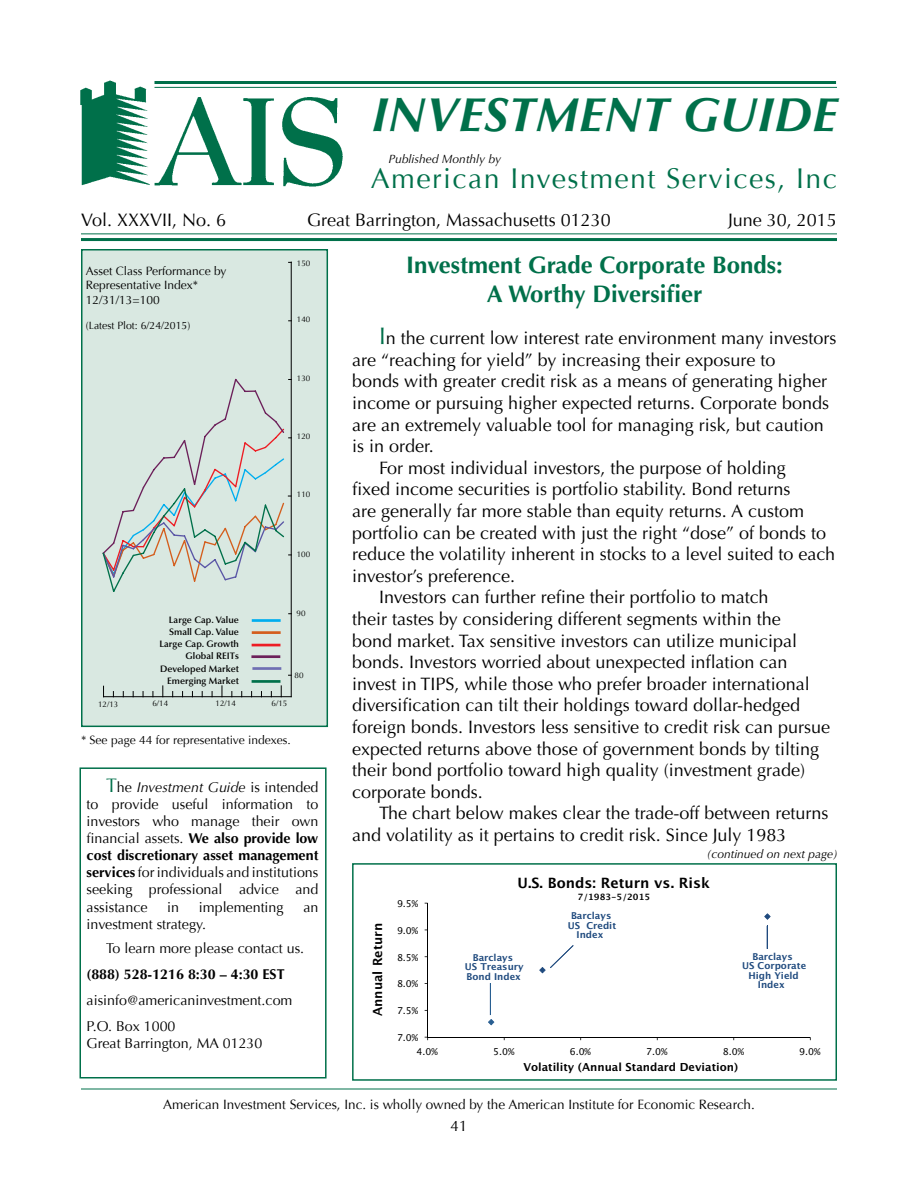
<style>
.page{position:relative;width:918px;height:1188px;background:#fff}
.page>*{position:absolute;margin:0;border:0;box-sizing:border-box;transform-origin:0 0}
.t1{font:italic 700 48px "Optima";letter-spacing:.01em;color:#00704a}
.t2{font:28.5px "Optima";letter-spacing:.05em;color:#00704a}
.t3{font:700 24px/28.8px "Optima";color:#00704a;text-align:center}
.t4{font:18px "Optima";color:#000}
.t5{font:18px "Optima";color:#000}
.t6{font:15px "Optima";color:#000}
.t7{font:14.25px/17.1px "Optima";color:#000}
.t8{font:700 14.25px "Optima";color:#000}
.t9{font:700 14.25px "Lucida Grande";color:#000}
.t10{font:13.5px "Optima";color:#000}
.t11{font:700 12.6px "Lucida Grande";color:#000}
.t12{font:12px/14.4px "Optima";color:#000}
.t13{font:italic 12px "Optima";color:#000}
.t14{font:700 11.1px "Lucida Grande";color:#000}
.t15{font:10.5px "Optima";color:#000}
.t16{font:600 9.45px/12.1px "Optima";color:#000;text-align:right}
.t17{font:700 9.45px/9.4px "Lucida Grande";color:#1f4a7e;text-align:center}
.t18{font:9.45px "Lucida Grande";color:#000}
.t19{font:8.7px "Lucida Grande";color:#000}
.t20{font:700 8.7px "Lucida Grande";color:#000}
.t21{font:8.1px "Optima";color:#000}
.t22{font:700 7.95px/8.7px "Lucida Grande";color:#000;text-align:center}
.s1{font-size:19.5px;color:#00704a}
.s2{font-style:italic}
.s3{font-weight:700}
.s4{font-size:24px;color:#00704a}
</style>
<div class="page">
<img style="left:80px;top:80px;width:270px;height:107px">
<hr style="left:81px;top:238px;width:756px;height:3px;background:#00704a">
<hr style="left:81px;top:234px;width:756px;height:1px;background:#00704a">
<hr style="left:154px;top:81px;width:682px;height:3px;background:#00704a">
<hr style="left:154px;top:87px;width:683px;height:1px;background:#00704a">
<div style="left:81px;top:249px;width:247px;height:478px;background:#d9e8e1;border:2px solid #00704a"></div>
<hr style="left:81px;top:1089px;width:756px;height:1px;background:#00704a">
<hr style="left:104px;top:696px;width:187px;height:1px;background:#000">
<hr style="left:291px;top:262px;width:1px;height:435px;background:#000">
<hr style="left:251px;top:655px;width:29px;height:3px;background:#6c205a">
<hr style="left:252px;top:667px;width:29px;height:3px;background:#6f6fb3">
<hr style="left:252px;top:631px;width:29px;height:3px;background:#d45e1d">
<hr style="left:252px;top:644px;width:28px;height:2px;background:#ed1d24">
<hr style="left:252px;top:680px;width:28px;height:3px;background:#00704a">
<hr style="left:252px;top:619px;width:29px;height:3px;background:#00aeef">
<svg style="left:102px;top:378px;width:189px;height:215px"></svg>
<div style="left:80px;top:767px;width:247px;height:311px;background:#fff;border:2px solid #00704a"></div>
<hr style="left:427px;top:903px;width:1px;height:134px;background:#000">
<hr style="left:428px;top:1037px;width:382px;height:1px;background:#000">
<svg style="left:488px;top:1019px;width:6px;height:6px"></svg>
<svg style="left:764px;top:913px;width:7px;height:7px"></svg>
<hr style="left:490px;top:983px;width:1px;height:32px;background:#285e91">
<svg style="left:539px;top:945px;width:35px;height:28px"></svg>
<svg style="left:767px;top:926px;width:1px;height:23px"></svg>
<div style="left:352px;top:863px;width:485px;height:218px;border:2px solid #00704a"></div>
<h1 class="t1" style="left:372px;top:87px;width:467px">INVESTMENT GUIDE</h1>
<h2 class="t2" style="left:371px;top:161px;width:468px">American Investment Services, Inc</h2>
<p class="t13" style="left:389px;top:152px;width:114px">Published Monthly by</p>
<p class="t5" style="left:81px;top:209px;width:147px">Vol. XXXVII, No. 6</p>
<p class="t5" style="left:307px;top:209px;width:305px">Great Barrington, Massachusetts 01230</p>
<p class="t5" style="left:728px;top:209px;width:110px">June 30, 2015</p>
<p class="t12" style="left:86px;top:264px;width:142px">Asset Class Performance by<br>Representative Index*<br>12/31/13=100</p>
<p class="t15" style="left:86px;top:319px;width:106px">(Latest Plot: 6/24/2015)</p>
<p class="t21" style="left:297px;top:259px;width:15px">150</p>
<p class="t21" style="left:297px;top:315px;width:15px">140</p>
<p class="t21" style="left:297px;top:374px;width:15px">130</p>
<p class="t21" style="left:297px;top:432px;width:15px">120</p>
<p class="t21" style="left:297px;top:490px;width:15px">110</p>
<p class="t21" style="left:297px;top:549px;width:15px">100</p>
<p class="t16" style="left:160px;top:614px;width:81px">Large Cap. Value<br>Small Cap. Value<br>Large Cap. Growth<br>Global REITs<br>Developed Market<br>Emerging Market</p>
<p class="t21" style="left:98px;top:699px;width:22px">12/13</p>
<p class="t21" style="left:152px;top:699px;width:17px">6/14</p>
<p class="t21" style="left:216px;top:699px;width:22px">12/14</p>
<p class="t21" style="left:272px;top:699px;width:17px">6/15</p>
<p class="t21" style="left:297px;top:609px;width:11px">90</p>
<p class="t21" style="left:295px;top:670px;width:11px">80</p>
<p class="t12" style="left:81px;top:733px;width:211px">* See page 44 for representative indexes.</p>
<p class="t7" style="left:87px;top:779px;width:233px;text-align:justify;text-indent:19px"><span class="s1">T</span>he <span class="s2">Investment Guide</span> is intended to provide useful information to investors who manage their own financial assets. <span class="s3">We also provide low cost discretionary asset management services</span> for individuals and institutions seeking professional advice and assistance</p>
<p class="t7" style="left:167px;top:898px;width:13px">in</p>
<p class="t7" style="left:199px;top:898px;width:86px">implementing</p>
<p class="t7" style="left:303px;top:898px;width:17px">an</p>
<p class="t7" style="left:106px;top:912px;width:200px;line-height:24px;text-indent:-19px">investment strategy.<br>To learn more please contact us.</p>
<p class="t8" style="left:87px;top:966px;width:200px">(888) 528-1216 8:30 – 4:30 EST</p>
<p class="t7" style="left:87px;top:987px;width:207px;line-height:26.1px">aisinfo@americaninvestment.com<br>P.O. Box 1000</p>
<p class="t7" style="left:87px;top:1035px;width:177px">Great Barrington, MA 01230</p>
<h3 class="t3" style="left:406px;top:251px;width:378px">Investment Grade Corporate Bonds:<br>A Worthy Diversifier</h3>
<p class="t4" style="left:379px;top:328px;width:459px"><span class="s4">I</span>n the current low interest rate environment many investors</p>
<p class="t4" style="left:352px;top:349px;width:425px">are “reaching for yield” by increasing their exposure to</p>
<p class="t4" style="left:352px;top:371px;width:476px">bonds with greater credit risk as a means of generating higher</p>
<p class="t4" style="left:352px;top:393px;width:478px">income or pursuing higher expected returns. Corporate bonds</p>
<p class="t4" style="left:352px;top:414px;width:473px">are an extremely valuable tool for managing risk, but caution</p>
<p class="t4" style="left:352px;top:436px;width:83px">is in order.</p>
<p class="t4" style="left:379px;top:457px;width:408px">For most individual investors, the purpose of holding</p>
<p class="t4" style="left:352px;top:479px;width:440px">fixed income securities is portfolio stability. Bond returns</p>
<p class="t4" style="left:352px;top:501px;width:454px">are generally far more stable than equity returns. A custom</p>
<p class="t4" style="left:352px;top:522px;width:476px">portfolio can be created with just the right “dose” of bonds to</p>
<p class="t4" style="left:352px;top:544px;width:485px">reduce the volatility inherent in stocks to a level suited to each</p>
<p class="t4" style="left:352px;top:565px;width:164px">investor’s preference.</p>
<p class="t4" style="left:379px;top:587px;width:391px">Investors can further refine their portfolio to match</p>
<p class="t4" style="left:352px;top:609px;width:430px">their tastes by considering different segments within the</p>
<p class="t4" style="left:352px;top:630px;width:447px">bond market. Tax sensitive investors can utilize municipal</p>
<p class="t4" style="left:352px;top:652px;width:437px">bonds. Investors worried about unexpected inflation can</p>
<p class="t4" style="left:352px;top:673px;width:459px">invest in TIPS, while those who prefer broader international</p>
<p class="t4" style="left:352px;top:695px;width:450px">diversification can tilt their holdings toward dollar-hedged</p>
<p class="t4" style="left:352px;top:717px;width:480px">foreign bonds. Investors less sensitive to credit risk can pursue</p>
<p class="t4" style="left:352px;top:738px;width:469px">expected returns above those of government bonds by tilting</p>
<p class="t4" style="left:352px;top:760px;width:455px">their bond portfolio toward high quality (investment grade)</p>
<p class="t4" style="left:352px;top:781px;width:132px">corporate bonds.</p>
<p class="t4" style="left:379px;top:803px;width:451px">The chart below makes clear the trade-off between returns</p>
<p class="t4" style="left:352px;top:825px;width:436px">and volatility as it pertains to credit risk. Since July 1983</p>
<p class="t22" style="left:363px;top:633px;width:177px">Correlation Between Barclays US High Yield<br>Corporate Bond Index ("junk bonds")</p>
<p class="t22" style="left:633px;top:638px;width:160px">Correlation Between Barclays US Credit</p>
<p class="t19" style="left:576px;top:678px;width:75px">U.S. Stock Market</p>
<p class="t14" style="left:430px;top:695px;width:19px">0.6</p>
<p class="t14" style="left:707px;top:696px;width:19px">0.2</p>
<p class="t11" style="left:367px;top:1016px;width:95px;rotate:-90deg">Annual Return</p>
<p class="t18" style="left:397px;top:898px;width:23px">9.5%</p>
<p class="t18" style="left:397px;top:925px;width:23px">9.0%</p>
<p class="t18" style="left:397px;top:952px;width:23px">8.5%</p>
<p class="t18" style="left:397px;top:979px;width:23px">8.0%</p>
<p class="t18" style="left:397px;top:1005px;width:23px">7.5%</p>
<p class="t18" style="left:397px;top:1032px;width:23px">7.0%</p>
<p class="t13" style="left:707px;top:847px;width:132px">(continued on next page)</p>
<p class="t9" style="left:518px;top:872px;width:194px">U.S. Bonds: Return vs. Risk</p>
<p class="t20" style="left:578px;top:890px;width:74px">7/1983-5/2015</p>
<p class="t17" style="left:465px;top:953px;width:60px">Barclays<br>US Treasury<br>Bond Index</p>
<p class="t17" style="left:568px;top:911px;width:50px">Barclays<br>US Credit<br>Index</p>
<p class="t17" style="left:752px;top:952px;width:42px">Barclays</p>
<p class="t17" style="left:742px;top:961px;width:66px">US Corporate</p>
<p class="t17" style="left:748px;top:971px;width:52px">High Yield</p>
<p class="t17" style="left:758px;top:980px;width:28px">Index</p>
<p class="t18" style="left:417px;top:1046px;width:23px">4.0%</p>
<p class="t18" style="left:493px;top:1046px;width:23px">5.0%</p>
<p class="t18" style="left:570px;top:1046px;width:23px">6.0%</p>
<p class="t18" style="left:646px;top:1046px;width:23px">7.0%</p>
<p class="t18" style="left:723px;top:1046px;width:23px">8.0%</p>
<p class="t18" style="left:799px;top:1046px;width:23px">9.0%</p>
<p class="t14" style="left:523px;top:1059px;width:216px">Volatility (Annual Standard Deviation)</p>
<p class="t10" style="left:163px;top:1096px;width:593px">American Investment Services, Inc. is wholly owned by the American Institute for Economic Research.</p>
<p class="t6" style="left:451px;top:1117px;width:18px">41</p>
</div>
